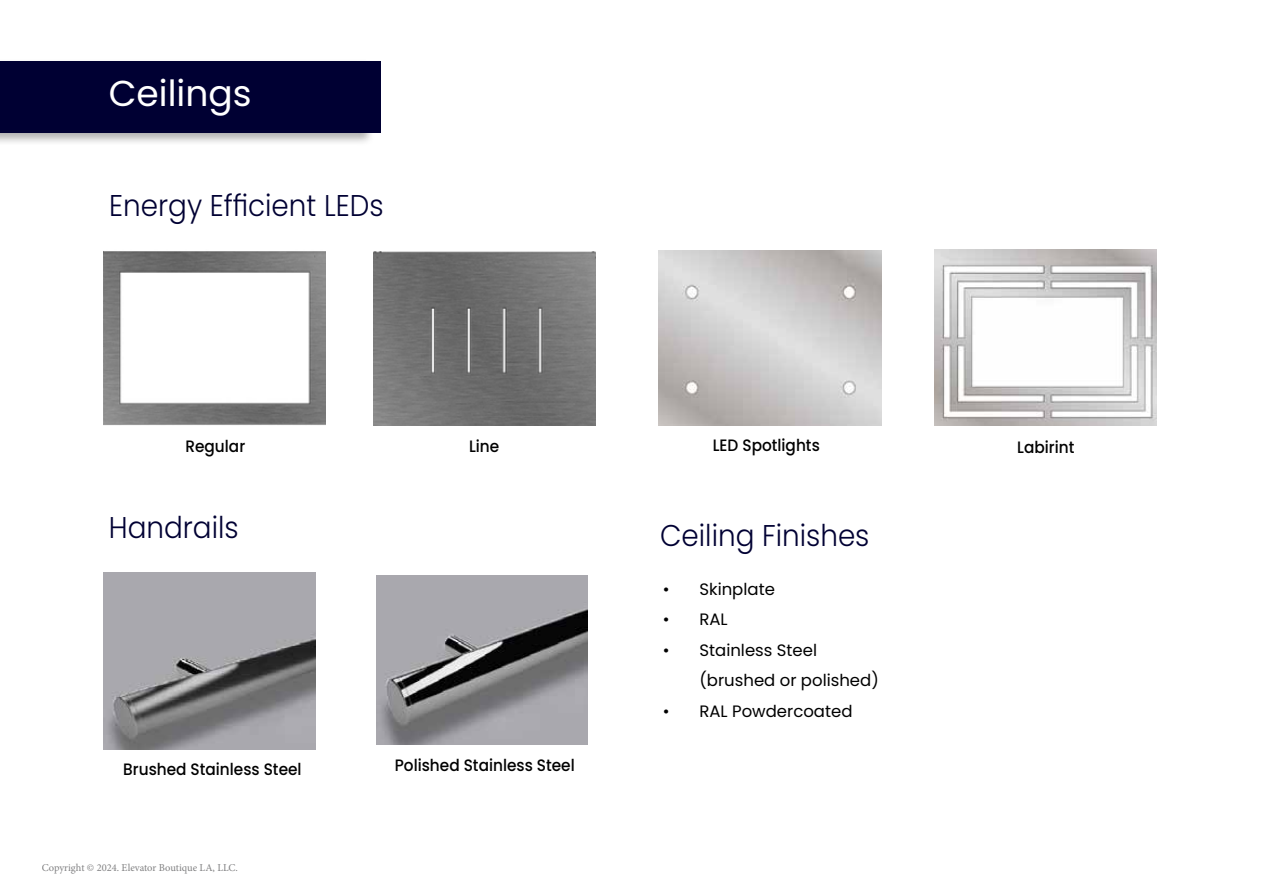
<style>
.page{position:relative;width:1263px;height:893px;background:#fff}
.page>*{position:absolute;margin:0;border:0;box-sizing:border-box;transform-origin:0 0}
.t1{font:36px "Poppins";color:#fff}
.t2{font:300 30px "Poppins";color:#003;scale:.93 1}
.t3{font:500 16.5px "Poppins";color:#000;scale:.93 1}
.t4{font:16.5px/30.5px "Poppins";color:#000}
.t5{font:10.5px "Minion Pro";color:#48484a}
</style>
<div class="page">
<img style="left:103px;top:573px;width:212px;height:176px">
<img style="left:376px;top:575px;width:212px;height:170px">
<img style="left:935px;top:249px;width:222px;height:177px">
<img style="left:658px;top:251px;width:223px;height:174px">
<img style="left:104px;top:250px;width:222px;height:176px">
<img style="left:373px;top:251px;width:222px;height:174px">
<div style="left:0;top:59px;width:375px;height:88px;background:#000;opacity:.32"></div>
<div style="left:0;top:61px;width:380px;height:72px;background:#003"></div>
<h1 class="t1" style="left:109px;top:72px;width:144px">Ceilings</h1>
<h2 class="t2" style="left:109px;top:188px;width:297px">Energy Efficient LEDs</h2>
<p class="t3" style="left:185px;top:437px;width:66px">Regular</p>
<p class="t3" style="left:469px;top:436px;width:34px">Line</p>
<p class="t3" style="left:713px;top:436px;width:117px">LED Spotlights</p>
<p class="t3" style="left:1017px;top:438px;width:63px">Labirint</p>
<h2 class="t2" style="left:109px;top:510px;width:141px">Handrails</h2>
<p class="t3" style="left:123px;top:760px;width:193px">Brushed Stainless Steel</p>
<p class="t3" style="left:395px;top:755px;width:195px">Polished Stainless Steel</p>
<p class="t5" style="left:42px;top:861px;width:198px">Copyright © 2024. Elevator Boutique LA, LLC.</p>
<h2 class="t2" style="left:660px;top:518px;width:227px">Ceiling Finishes</h2>
<p class="t4" style="left:663px;top:574px;width:114px">• Skinplate</p>
<p class="t4" style="left:663px;top:604px;width:66px">• RAL</p>
<p class="t4" style="left:699px;top:635px;width:181px;text-indent:-37px">• Stainless Steel (brushed or polished)</p>
<p class="t4" style="left:663px;top:696px;width:191px">• RAL Powdercoated</p>
</div>
